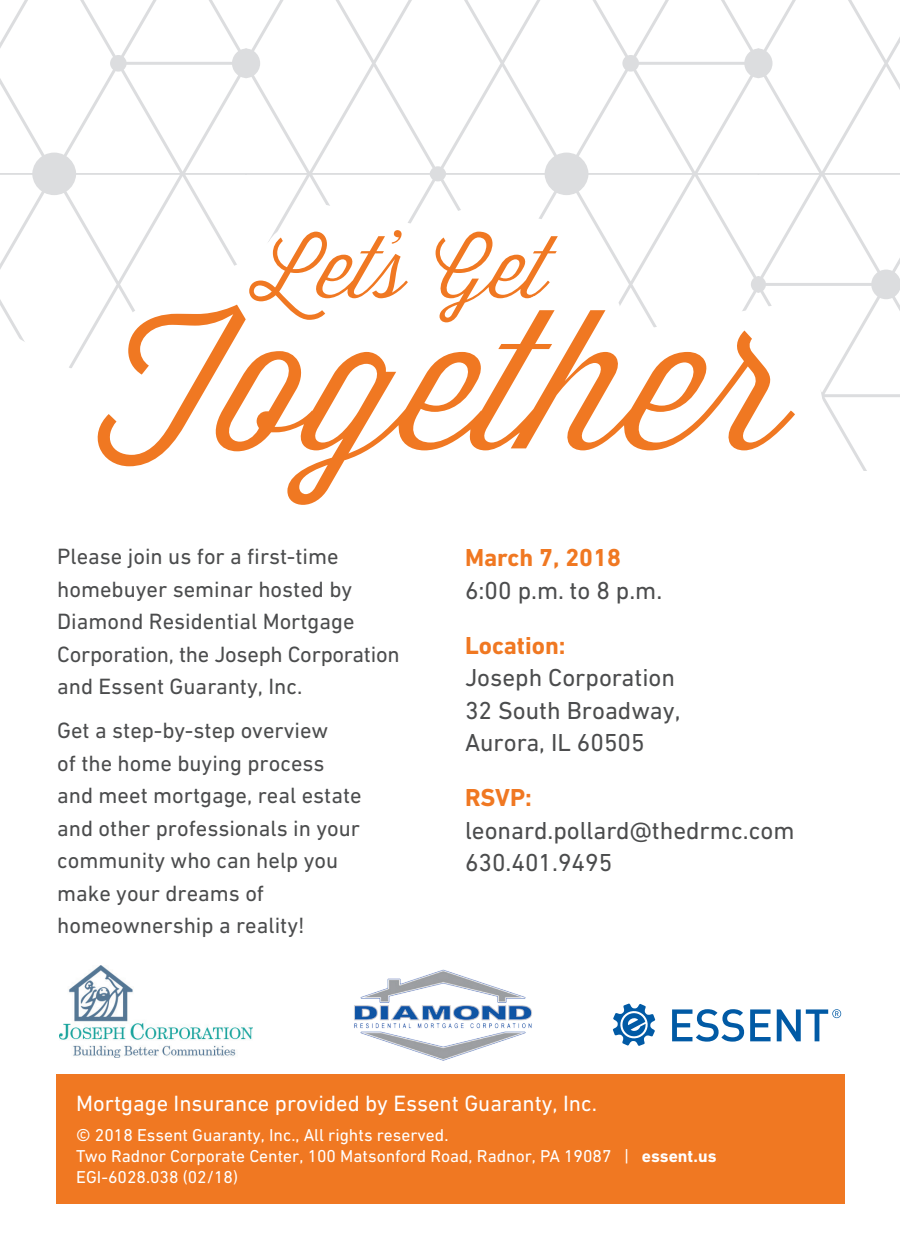
<style>
.page{position:relative;width:900px;height:1260px;background:#fff}
.page>*{position:absolute;margin:0;border:0;box-sizing:border-box;transform-origin:0 0}
.t1{font:25px/32.5px "DIN Next W1 G";color:#4b4c4d}
.t2{font:22.5px/32.5px "DIN Next W1 G";color:#4b4c4d}
.t3{font:22.5px "DIN Next W1 G";color:#fff}
.t4{font:17.5px/21px "DIN Next W1 G";color:#fff}
.s1{font-weight:700;color:#f07822}
.s2{font-weight:700}
</style>
<div class="page">
<svg style="left:32px;top:175px;width:169px;height:27px"></svg>
<svg style="left:291px;top:175px;width:422px;height:27px"></svg>
<svg style="left:0;top:0;width:245px;height:175px"></svg>
<svg style="left:245px;top:0;width:513px;height:175px"></svg>
<svg style="left:758px;top:0;width:142px;height:470px"></svg>
<svg style="left:0;top:202px;width:835px;height:268px"></svg>
<svg style="left:429px;top:225px;width:136px;height:70px"></svg>
<svg style="left:415px;top:295px;width:396px;height:175px"></svg>
<svg style="left:287px;top:310px;width:508px;height:195px"></svg>
<svg style="left:79px;top:223px;width:336px;height:258px"></svg>
<svg style="left:672px;top:1009px;width:72px;height:33px"></svg>
<svg style="left:750px;top:1009px;width:21px;height:32px"></svg>
<svg style="left:777px;top:1009px;width:64px;height:32px"></svg>
<svg style="left:613px;top:1003px;width:42px;height:43px"></svg>
<div style="left:56px;top:1074px;width:789px;height:130px;background:#f07822"></div>
<img style="left:354px;top:970px;width:178px;height:90px">
<img style="left:60px;top:965px;width:193px;height:92px">
<p class="t2" style="left:57px;top:540px;width:344px">Please join us for a first-time homebuyer seminar hosted by<br>Diamond Residential Mortgage<br>Corporation, the Joseph Corporation and Essent Guaranty, Inc.</p>
<p class="t2" style="left:57px;top:714px;width:306px">Get a step-by-step overview<br>of the home buying process and meet mortgage, real estate and other professionals in your community who can help you</p>
<p class="t2" style="left:57px;top:876px;width:249px">make your dreams of homeownership a reality!</p>
<p class="t1" style="left:465px;top:541px;width:199px"><span class="s1">March 7, 2018<br></span>6:00 p.m. to 8 p.m.</p>
<p class="t1" style="left:465px;top:629px;width:217px"><span class="s1">Location:<br></span>Joseph Corporation<br>32 South Broadway,<br>Aurora, IL 60505</p>
<p class="t1" style="left:465px;top:781px;width:331px"><span class="s1">RSVP: </span>leonard.pollard@thedrmc.com<br>630.401.9495</p>
<p class="t3" style="left:76px;top:1090px;width:522px">Mortgage Insurance provided by Essent Guaranty, Inc.</p>
<p class="t4" style="left:76px;top:1124px;width:642px">© 2018 Essent Guaranty, Inc., All rights reserved.<br>Two Radnor Corporate Center, 100 Matsonford Road, Radnor, PA 19087 | <span class="s2">essent.us<br></span>EGI-6028.038 (02/18)</p>
</div>
